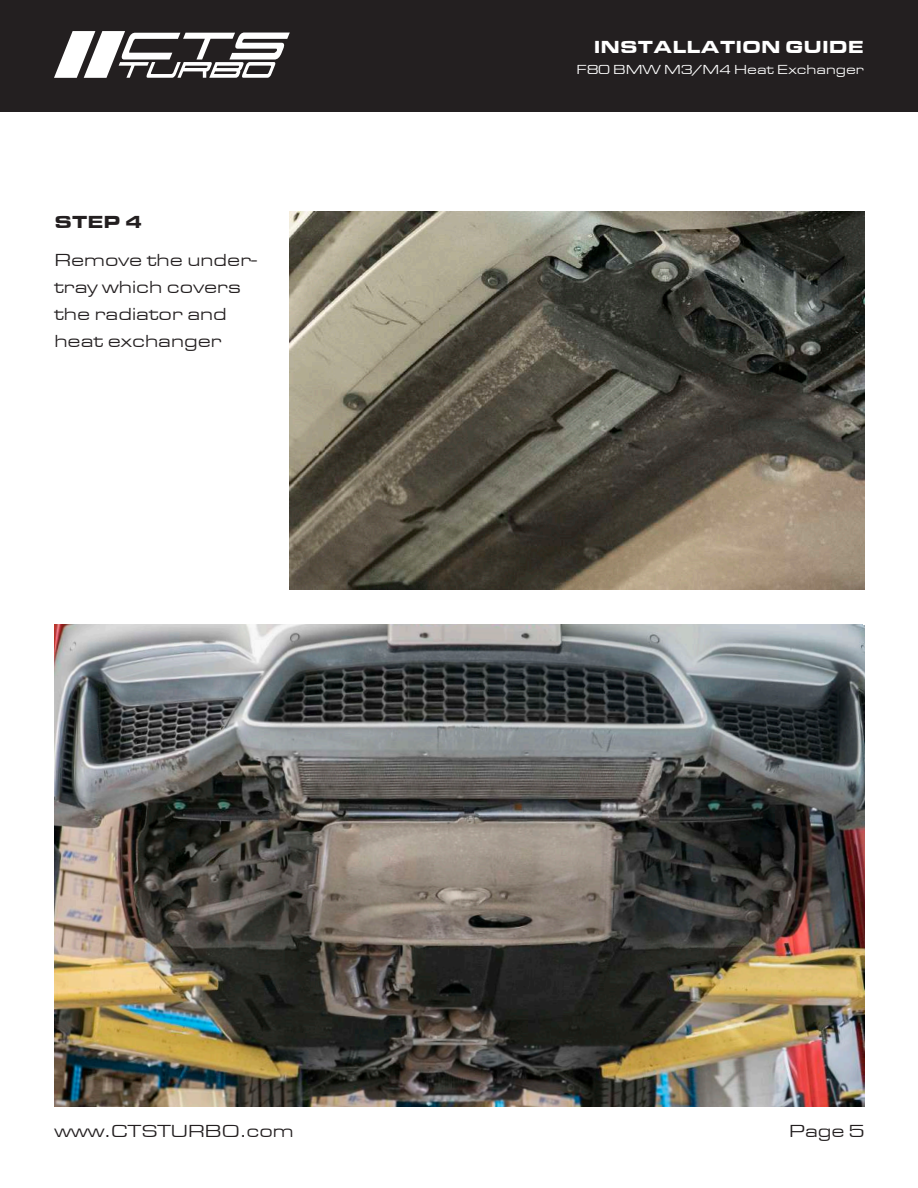
<style>
.page{position:relative;width:918px;height:1188px;background:#fff}
.page>*{position:absolute;margin:0;border:0;box-sizing:border-box;transform-origin:0 0}
.t1{font:18px/27px "Eurostile Extended";color:#231f20}
.t2{font:900 18px "Eurostile Extended";color:#fff}
.t3{font:900 18px "Eurostile Extended";color:#231f20}
.t4{font:13.5px "Eurostile Extended";color:#fff}
</style>
<div class="page">
<div style="left:1px;top:0;width:917px;height:112px;background:#231f20"></div>
<svg style="left:54px;top:31px;width:236px;height:47px"></svg>
<img style="left:290px;top:212px;width:574px;height:377px">
<img style="left:54px;top:624px;width:810px;height:483px">
<p class="t2" style="left:594px;top:37px;width:272px">INSTALLATION GUIDE</p>
<p class="t3" style="left:54px;top:212px;width:89px">STEP 4</p>
<p class="t1" style="left:54px;top:246px;width:204px">Remove the under&shy;tray which covers the radiator and heat exchanger</p>
<p class="t4" style="left:577px;top:62px;width:289px">F80 BMW M3/M4 Heat Exchanger</p>
<p class="t1" style="left:54px;top:1117px;width:241px">www.CTSTURBO.com</p>
<p class="t1" style="left:789px;top:1117px;width:77px">Page 5</p>
</div>
